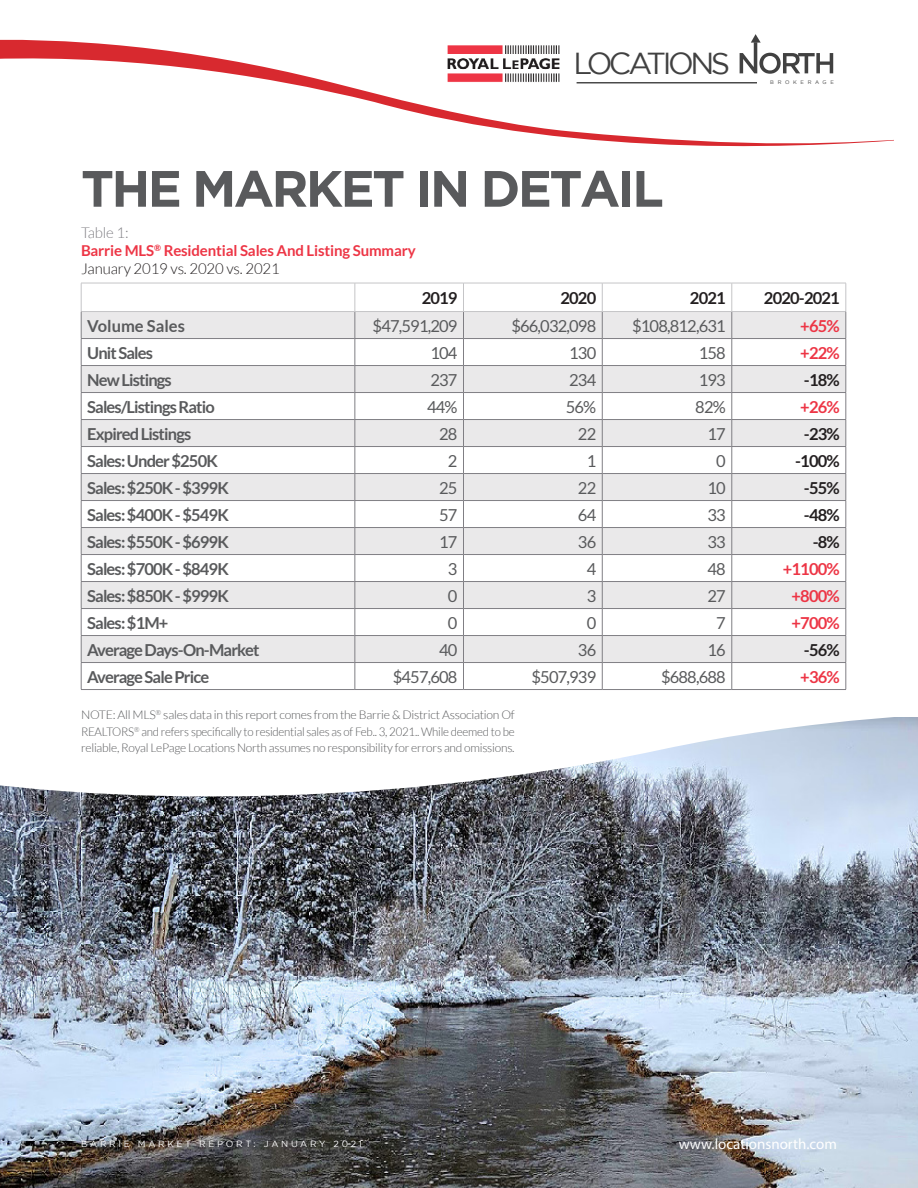
<style>
.page{position:relative;width:918px;height:1188px;background:#fff}
.page>*{position:absolute;margin:0;border:0;box-sizing:border-box;transform-origin:0 0}
.t1{font:700 51px "Gotham";letter-spacing:-.05em;color:#595a5c}
.t2{font:30.3px "Gotham";letter-spacing:-.115em;color:#414141}
.t3{font:700 16.5px "Lato";letter-spacing:-.05em;color:#595a5c}
.t4{font:16.5px "Lato";letter-spacing:-.05em;color:#595a5c}
.t5{font:700 16.5px "Lato";letter-spacing:-.05em;color:#231f20}
.t6{font:700 16.5px "Lato";letter-spacing:-.05em;color:#ed3545}
.t7{font:700 16.5px "Lato";color:#595a5c}
.t8{font:700 15px/18px "Lato";letter-spacing:-.01em;color:#ed3545}
.t9{font:300 15px "Lato";letter-spacing:-.01em;color:#231f20}
.t10{font:15px "Myriad Pro";color:#fff}
.t11{font:300 12px/16.5px "Lato";letter-spacing:-.02em;color:#595a5c;text-align:justify}
.t12{font:9px "Gotham";letter-spacing:.3em;color:#fff}
.t13{font:5.25px "Gotham";letter-spacing:.7em;color:#414141}
.s1{font-weight:300;color:#807f84}
</style>
<div class="page">
<img style="left:0;top:812px;width:918px;height:376px">
<svg style="left:0;top:664px;width:918px;height:148px"></svg>
<svg style="left:81px;top:283px;width:766px;height:406px"></svg>
<hr style="left:81px;top:689px;width:274px;height:1px;background:#807f84">
<hr style="left:355px;top:689px;width:109px;height:1px;background:#807f84">
<hr style="left:464px;top:689px;width:138px;height:1px;background:#807f84">
<hr style="left:602px;top:689px;width:130px;height:1px;background:#807f84">
<hr style="left:732px;top:689px;width:114px;height:1px;background:#807f84">
<svg style="left:0;top:37px;width:894px;height:110px"></svg>
<h2 class="t2" style="left:573px;top:46px;width:158px">LOCATIONS</h2>
<p class="t1" style="left:81px;top:159px;width:584px">THE MARKET IN DETAIL</p>
<p class="t8" style="left:81px;top:224px;width:336px"><span class="s1">Table 1:<br></span>Barrie MLS<sup>®</sup> Residential Sales And Listing Summary</p>
<p class="t9" style="left:81px;top:261px;width:200px">January 2019 vs. 2020 vs. 2021</p>
<p class="t13" style="left:770px;top:80px;width:65px">BROKERAGE</p>
<p class="t5" style="left:422px;top:288px;width:37px">2019</p>
<p class="t5" style="left:560px;top:288px;width:37px">2020</p>
<p class="t5" style="left:690px;top:288px;width:37px">2021</p>
<p class="t5" style="left:764px;top:288px;width:77px">2020-2021</p>
<p class="t7" style="left:87px;top:316px;width:99px">Volume Sales</p>
<p class="t4" style="left:373px;top:317px;width:86px">$47,591,209</p>
<p class="t4" style="left:511px;top:317px;width:86px">$66,032,098</p>
<p class="t4" style="left:632px;top:317px;width:95px">$108,812,631</p>
<p class="t6" style="left:800px;top:316px;width:41px">+65%</p>
<p class="t3" style="left:87px;top:343px;width:67px">Unit Sales</p>
<p class="t4" style="left:430px;top:344px;width:29px">104</p>
<p class="t4" style="left:569px;top:344px;width:29px">130</p>
<p class="t4" style="left:699px;top:344px;width:29px">158</p>
<p class="t6" style="left:800px;top:343px;width:41px">+22%</p>
<p class="t3" style="left:87px;top:370px;width:86px">New Listings</p>
<p class="t4" style="left:430px;top:371px;width:29px">237</p>
<p class="t4" style="left:569px;top:371px;width:29px">234</p>
<p class="t4" style="left:699px;top:371px;width:29px">193</p>
<p class="t5" style="left:804px;top:370px;width:37px">-18%</p>
<p class="t3" style="left:87px;top:397px;width:129px">Sales/Listings Ratio</p>
<p class="t4" style="left:427px;top:398px;width:32px">44%</p>
<p class="t4" style="left:566px;top:398px;width:32px">56%</p>
<p class="t4" style="left:695px;top:398px;width:32px">82%</p>
<p class="t6" style="left:800px;top:397px;width:41px">+26%</p>
<p class="t3" style="left:87px;top:424px;width:106px">Expired Listings</p>
<p class="t4" style="left:439px;top:425px;width:20px">28</p>
<p class="t4" style="left:578px;top:425px;width:20px">22</p>
<p class="t4" style="left:707px;top:425px;width:20px">17</p>
<p class="t5" style="left:804px;top:424px;width:37px">-23%</p>
<p class="t3" style="left:87px;top:451px;width:132px">Sales: Under $250K</p>
<p class="t4" style="left:448px;top:452px;width:11px">2</p>
<p class="t4" style="left:587px;top:452px;width:11px">1</p>
<p class="t4" style="left:716px;top:452px;width:11px">0</p>
<p class="t5" style="left:795px;top:451px;width:46px">-100%</p>
<p class="t3" style="left:87px;top:478px;width:143px">Sales: $250K - $399K</p>
<p class="t4" style="left:439px;top:479px;width:20px">25</p>
<p class="t4" style="left:578px;top:479px;width:20px">22</p>
<p class="t4" style="left:707px;top:479px;width:20px">10</p>
<p class="t5" style="left:804px;top:478px;width:37px">-55%</p>
<p class="t3" style="left:87px;top:505px;width:143px">Sales: $400K - $549K</p>
<p class="t4" style="left:439px;top:506px;width:20px">57</p>
<p class="t4" style="left:578px;top:506px;width:20px">64</p>
<p class="t4" style="left:707px;top:506px;width:20px">33</p>
<p class="t5" style="left:804px;top:505px;width:37px">-48%</p>
<p class="t3" style="left:87px;top:532px;width:143px">Sales: $550K - $699K</p>
<p class="t4" style="left:439px;top:533px;width:20px">17</p>
<p class="t4" style="left:578px;top:533px;width:20px">36</p>
<p class="t4" style="left:707px;top:533px;width:20px">33</p>
<p class="t5" style="left:813px;top:532px;width:29px">-8%</p>
<p class="t3" style="left:87px;top:559px;width:143px">Sales: $700K - $849K</p>
<p class="t4" style="left:448px;top:560px;width:11px">3</p>
<p class="t4" style="left:587px;top:560px;width:11px">4</p>
<p class="t4" style="left:707px;top:560px;width:20px">48</p>
<p class="t6" style="left:783px;top:559px;width:58px">+1100%</p>
<p class="t3" style="left:87px;top:586px;width:143px">Sales: $850K - $999K</p>
<p class="t4" style="left:448px;top:587px;width:11px">0</p>
<p class="t4" style="left:587px;top:587px;width:11px">3</p>
<p class="t4" style="left:707px;top:587px;width:20px">27</p>
<p class="t6" style="left:792px;top:586px;width:50px">+800%</p>
<p class="t3" style="left:87px;top:613px;width:83px">Sales: $1M+</p>
<p class="t4" style="left:448px;top:614px;width:11px">0</p>
<p class="t4" style="left:587px;top:614px;width:11px">0</p>
<p class="t4" style="left:716px;top:614px;width:11px">7</p>
<p class="t6" style="left:792px;top:613px;width:50px">+700%</p>
<p class="t3" style="left:87px;top:640px;width:174px">Average Days-On-Market</p>
<p class="t4" style="left:439px;top:641px;width:20px">40</p>
<p class="t4" style="left:578px;top:641px;width:20px">36</p>
<p class="t4" style="left:707px;top:641px;width:20px">16</p>
<p class="t5" style="left:804px;top:640px;width:37px">-56%</p>
<p class="t3" style="left:87px;top:667px;width:124px">Average Sale Price</p>
<p class="t4" style="left:393px;top:668px;width:66px">$457,608</p>
<p class="t4" style="left:532px;top:668px;width:66px">$507,939</p>
<p class="t4" style="left:661px;top:668px;width:66px">$688,688</p>
<p class="t6" style="left:800px;top:667px;width:41px">+36%</p>
<p class="t11" style="left:81px;top:707px;width:435px">NOTE: All MLS<sup>®</sup> sales data in this report comes from the Barrie &amp; District Association Of REALTORS<sup>®</sup> and refers specifically to residential sales as of Feb.. 3, 2021.. While deemed to be reliable, Royal LePage Locations North assumes no responsibility for errors and omissions.</p>
<p class="t12" style="left:81px;top:1139px;width:283px">BARRIE MARKET REPORT: JANUARY 2021</p>
<p class="t10" style="left:679px;top:1134px;width:160px">www.locationsnorth.com</p>
</div>
